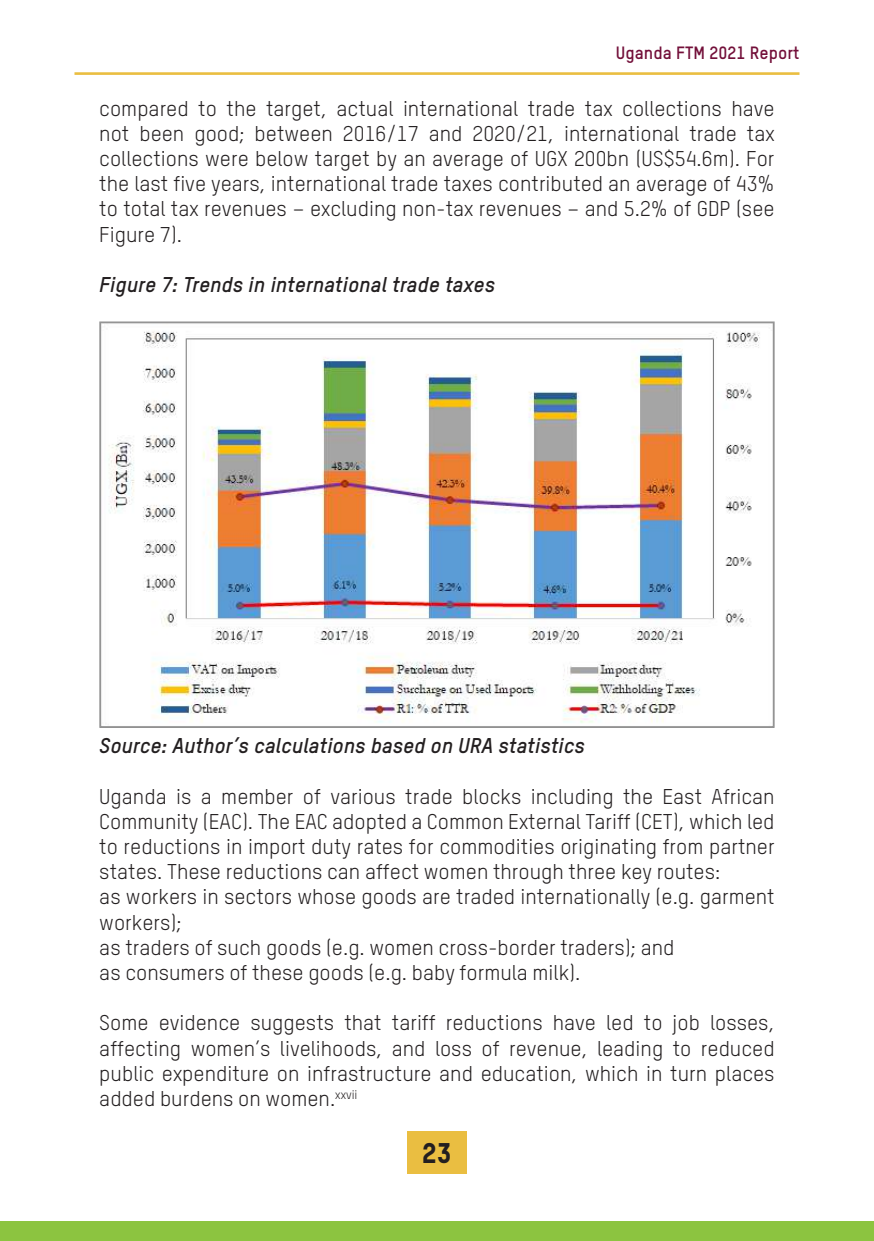
<style>
.page{position:relative;width:874px;height:1241px;background:#fff}
.page>*{position:absolute;margin:0;border:0;box-sizing:border-box;transform-origin:0 0}
.t1{font:28px "Oxfam TSTARPRO Headline";color:#231f20}
.t2{font:21px/25.2px "Oxfam TSTARPRO";color:#231f20;text-align:justify}
.t3{font:italic 700 21px "Oxfam TSTARPRO";color:#231f20}
.t4{font:700 17.5px "Oxfam TSTARPRO";color:#73103a}
</style>
<div class="page">
<div style="left:407px;top:1131px;width:59px;height:42px;background:#eabe41"></div>
<hr style="left:74px;top:72px;width:725px;height:3px;background:#eabe41">
<div style="left:0;top:1220px;width:873px;height:20px;background:#8cc440"></div>
<img style="left:108px;top:331px;width:652px;height:392px">
<div style="left:99px;top:321px;width:675px;height:406px;border:2px solid #949494"></div>
<p class="t4" style="left:615px;top:42px;width:185px">Uganda FTM 2021 Report</p>
<p class="t2" style="left:99px;top:95px;width:676px">compared to the target, actual international trade tax collections have not been good; between 2016/17 and 2020/21, international trade tax collections were below target by an average of UGX 200bn (US$54.6m). For the last five years, international trade taxes contributed an average of 43% to total tax revenues – excluding non-tax revenues – and 5.2% of GDP (see Figure 7).</p>
<p class="t3" style="left:99px;top:272px;width:397px">Figure 7: Trends in international trade taxes</p>
<p class="t3" style="left:99px;top:732px;width:486px">Source: Author’s calculations based on URA statistics</p>
<p class="t2" style="left:99px;top:783px;width:676px;text-align:left">Uganda is a member of various trade blocks including the East African Community (EAC). The EAC adopted a Common External Tariff (CET), which led to reductions in import duty rates for commodities originating from partner states. These reductions can affect women through three key routes:<br>as workers in sectors whose goods are traded internationally (e.g. garment workers);<br>as traders of such goods (e.g. women cross-border traders); and<br>as consumers of these goods (e.g. baby formula milk).</p>
<p class="t2" style="left:99px;top:1010px;width:676px">Some evidence suggests that tariff reductions have led to job losses, affecting women’s livelihoods, and loss of revenue, leading to reduced public expenditure on infrastructure and education, which in turn places added burdens on women.<sup>xxvii</sup></p>
<h1 class="t1" style="left:422px;top:1135px;width:31px">23</h1>
</div>
